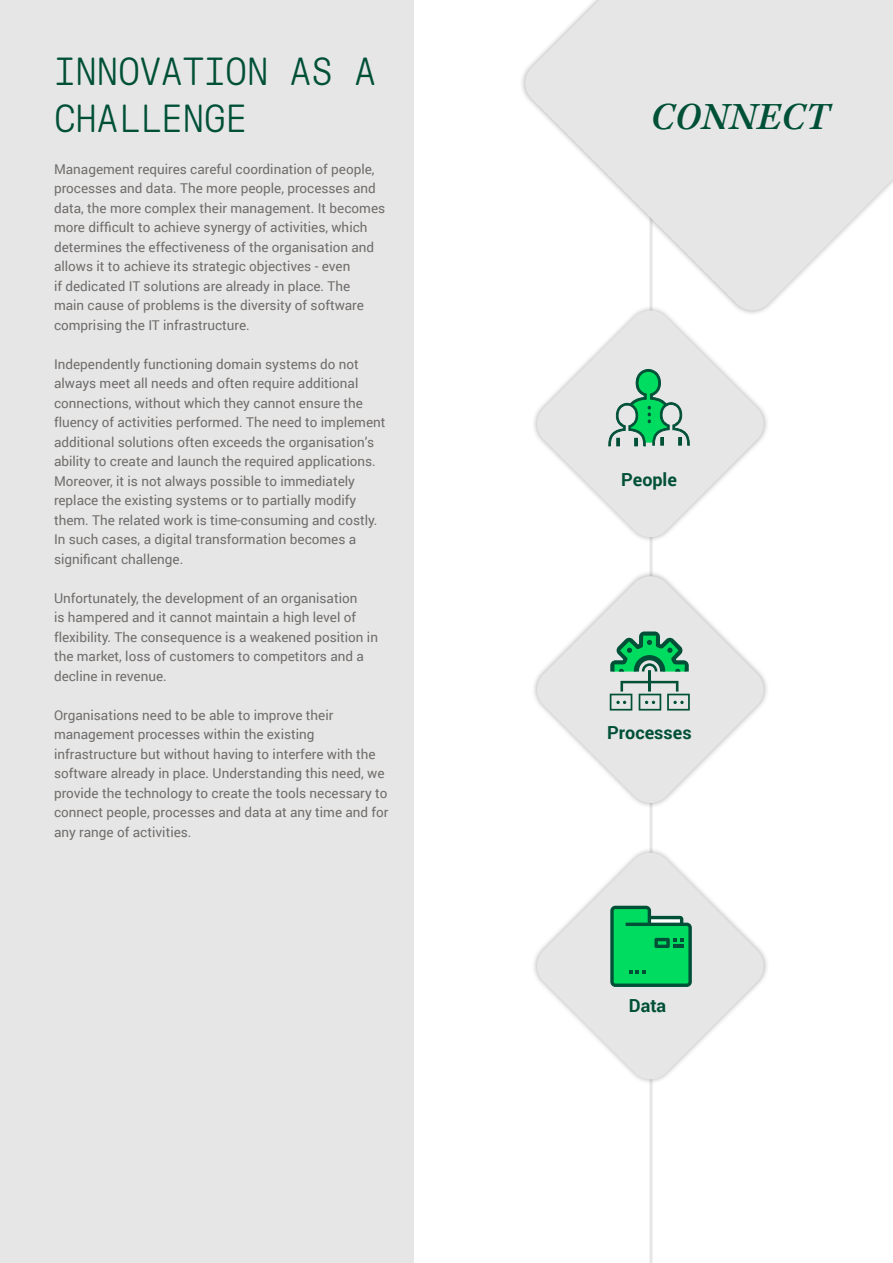
<style>
.page{position:relative;width:893px;height:1263px;background:#fff}
.page>*{position:absolute;margin:0;border:0;box-sizing:border-box;transform-origin:0 0}
.t1{font:300 39px/46.8px "GT Pressura Mono";color:#005037}
.t2{font:italic 600 39px "Adobe Text Pro";letter-spacing:-.01em;color:#005037}
.t3{font:700 18px "Roboto";color:#005037}
.t4{font:13.5px/19.5px "Roboto";color:#706d6b}
</style>
<div class="page">
<div style="left:0;top:0;width:414px;height:1263px;background:#e6e6e6"></div>
<hr style="left:650px;top:0;width:3px;height:1263px;background:#e6e6e6">
<div style="left:532px;top:847px;width:237px;height:238px;background:#fff"></div>
<svg style="left:535px;top:850px;width:231px;height:231px;fill:#e6e6e6"></svg>
<div style="left:532px;top:305px;width:237px;height:238px;background:#000;opacity:.3"></div>
<svg style="left:535px;top:316px;width:231px;height:223px;fill:#e6e6e6"></svg>
<svg style="left:523px;top:0;width:370px;height:313px;fill:#e6e6e6"></svg>
<div style="left:532px;top:571px;width:237px;height:237px;background:#fff"></div>
<svg style="left:535px;top:574px;width:231px;height:231px;fill:#e6e6e6"></svg>
<svg style="left:608px;top:369px;width:82px;height:77px;background:#91c9ad"></svg>
<svg style="left:610px;top:631px;width:80px;height:79px;background:#82bca0"></svg>
<svg style="left:610px;top:906px;width:82px;height:81px;background:#16be63"></svg>
<h1 class="t1" style="left:54px;top:48px;width:323px">INNOVATION AS A<br>CHALLENGE</h1>
<p class="t4" style="left:54px;top:159px;width:333px">Management requires careful coordination of people, processes and data. The more people, processes and data, the more complex their management. It becomes more difficult to achieve synergy of activities, which determines the effectiveness of the organisation and allows it to achieve its strategic objectives - even<br>if dedicated IT solutions are already in place. The<br>main cause of problems is the diversity of software comprising the IT infrastructure.</p>
<p class="t4" style="left:54px;top:354px;width:333px">Independently functioning domain systems do not always meet all needs and often require additional connections, without which they cannot ensure the fluency of activities performed. The need to implement additional solutions often exceeds the organisation’s ability to create and launch the required applications.<br>Moreover, it is not always possible to immediately replace the existing systems or to partially modify them. The related work is time-consuming and costly.<br>In such cases, a digital transformation becomes a significant challenge.</p>
<p class="t4" style="left:54px;top:588px;width:325px">Unfortunately, the development of an organisation<br>is hampered and it cannot maintain a high level of flexibility. The consequence is a weakened position in the market, loss of customers to competitors and a decline in revenue.</p>
<p class="t4" style="left:54px;top:705px;width:336px">Organisations need to be able to improve their management processes within the existing infrastructure but without having to interfere with the software already in place. Understanding this need, we provide the technology to create the tools necessary to connect people, processes and data at any time and for any range of activities.</p>
<h1 class="t2" style="left:650px;top:92px;width:182px">CONNECT</h1>
<h2 class="t3" style="left:621px;top:466px;width:57px">People</h2>
<h2 class="t3" style="left:607px;top:719px;width:86px">Processes</h2>
<h2 class="t3" style="left:629px;top:992px;width:39px">Data</h2>
</div>
